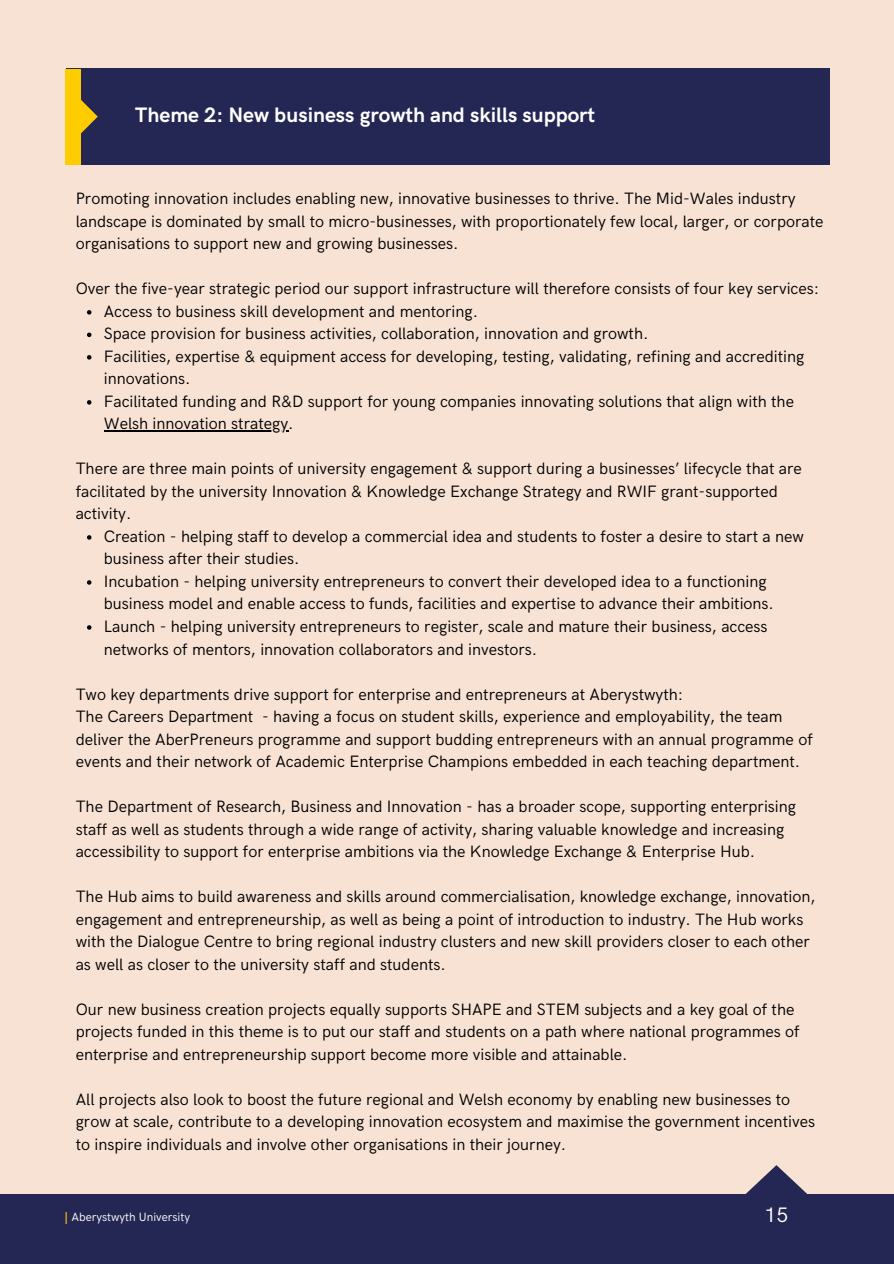
<style>
.page{position:relative;width:894px;height:1264px;background:#fff}
.page>*{position:absolute;margin:0;border:0;box-sizing:border-box;transform-origin:0 0}
.t1{font:700 21px "HK Grotesk";color:#fff}
.t2{font:21px "HK Grotesk";color:#fff}
.t3{font:16.5px/22.5px "HK Grotesk";color:#000}
.t4{font:12px "HK Grotesk";color:#fff}
.s1{font-weight:700;color:#fc0}
</style>
<div class="page">
<div style="left:0;top:0;width:893px;height:1263px;background:#f8e2d4"></div>
<div style="left:66px;top:69px;width:763px;height:95px;background:#242753"></div>
<svg style="left:80px;top:92px;width:18px;height:49px"></svg>
<div style="left:65px;top:69px;width:15px;height:95px;background:#fc0"></div>
<div style="left:0;top:1194px;width:893px;height:69px;background:#242753"></div>
<svg style="left:745px;top:1165px;width:62px;height:29px"></svg>
<svg style="left:87px;top:310px;width:4px;height:4px"></svg>
<svg style="left:87px;top:332px;width:4px;height:5px"></svg>
<svg style="left:87px;top:355px;width:4px;height:4px"></svg>
<svg style="left:87px;top:400px;width:4px;height:4px"></svg>
<hr style="left:104px;top:430px;width:184px;height:1px;background:#000">
<svg style="left:87px;top:535px;width:4px;height:4px"></svg>
<svg style="left:87px;top:580px;width:4px;height:4px"></svg>
<svg style="left:87px;top:625px;width:4px;height:4px"></svg>
<p class="t1" style="left:135px;top:103px;width:461px">Theme 2: New business growth and skills support</p>
<p class="t3" style="left:76px;top:188px;width:749px">Promoting innovation includes enabling new, innovative businesses to thrive. The Mid-Wales industry landscape is dominated by small to micro-businesses, with proportionately few local, larger, or corporate organisations to support new and growing businesses.</p>
<h1 class="t3" style="left:76px;top:278px;width:744px">Over the five-year strategic period our support infrastructure will therefore consists of four key services:</h1>
<h1 class="t3" style="left:104px;top:300px;width:376px">Access to business skill development and mentoring.</h1>
<p class="t3" style="left:104px;top:323px;width:546px">Space provision for business activities, collaboration, innovation and growth.</p>
<p class="t3" style="left:104px;top:345px;width:701px">Facilities, expertise &amp; equipment access for developing, testing, validating, refining and accrediting innovations.</p>
<p class="t3" style="left:104px;top:390px;width:691px">Facilitated funding and R&amp;D support for young companies innovating solutions that align with the</p>
<p class="t3" style="left:104px;top:413px;width:191px">Welsh innovation strategy.</p>
<p class="t3" style="left:76px;top:458px;width:727px">There are three main points of university engagement &amp; support during a businesses’ lifecycle that are</p>
<h1 class="t3" style="left:76px;top:480px;width:703px">facilitated by the university Innovation &amp; Knowledge Exchange Strategy and RWIF grant-supported</h1>
<h1 class="t3" style="left:76px;top:503px;width:57px">activity.</h1>
<h1 class="t3" style="left:104px;top:525px;width:701px">Creation - helping staff to develop a commercial idea and students to foster a desire to start a new</h1>
<p class="t3" style="left:104px;top:548px;width:664px">business after their studies.<br>Incubation - helping university entrepreneurs to convert their developed idea to a functioning</p>
<p class="t3" style="left:104px;top:593px;width:671px">business model and enable access to funds, facilities and expertise to advance their ambitions.<br>Launch - helping university entrepreneurs to register, scale and mature their business, access</p>
<p class="t3" style="left:104px;top:638px;width:435px">networks of mentors, innovation collaborators and investors.</p>
<h1 class="t3" style="left:76px;top:683px;width:738px">Two key departments drive support for enterprise and entrepreneurs at Aberystwyth:<br>The Careers Department - having a focus on student skills, experience and employability, the team deliver the AberPreneurs programme and support budding entrepreneurs with an annual programme of events and their network of Academic Enterprise Champions embedded in each teaching department.</h1>
<h1 class="t3" style="left:76px;top:795px;width:721px">The Department of Research, Business and Innovation - has a broader scope, supporting enterprising staff as well as students through a wide range of activity, sharing valuable knowledge and increasing accessibility to support for enterprise ambitions via the Knowledge Exchange &amp; Enterprise Hub.</h1>
<h1 class="t3" style="left:76px;top:885px;width:741px">The Hub aims to build awareness and skills around commercialisation, knowledge exchange, innovation, engagement and entrepreneurship, as well as being a point of introduction to industry. The Hub works with the Dialogue Centre to bring regional industry clusters and new skill providers closer to each other as well as closer to the university staff and students.</h1>
<h1 class="t3" style="left:76px;top:998px;width:725px">Our new business creation projects equally supports SHAPE and STEM subjects and a key goal of the projects funded in this theme is to put our staff and students on a path where national programmes of enterprise and entrepreneurship support become more visible and attainable.</h1>
<h1 class="t3" style="left:76px;top:1088px;width:740px">All projects also look to boost the future regional and Welsh economy by enabling new businesses to grow at scale, contribute to a developing innovation ecosystem and maximise the government incentives to inspire individuals and involve other organisations in their journey.</h1>
<p class="t4" style="left:65px;top:1209px;width:127px"><span class="s1">|</span> Aberystwyth University</p>
<h1 class="t2" style="left:764px;top:1203px;width:25px">15</h1>
</div>
